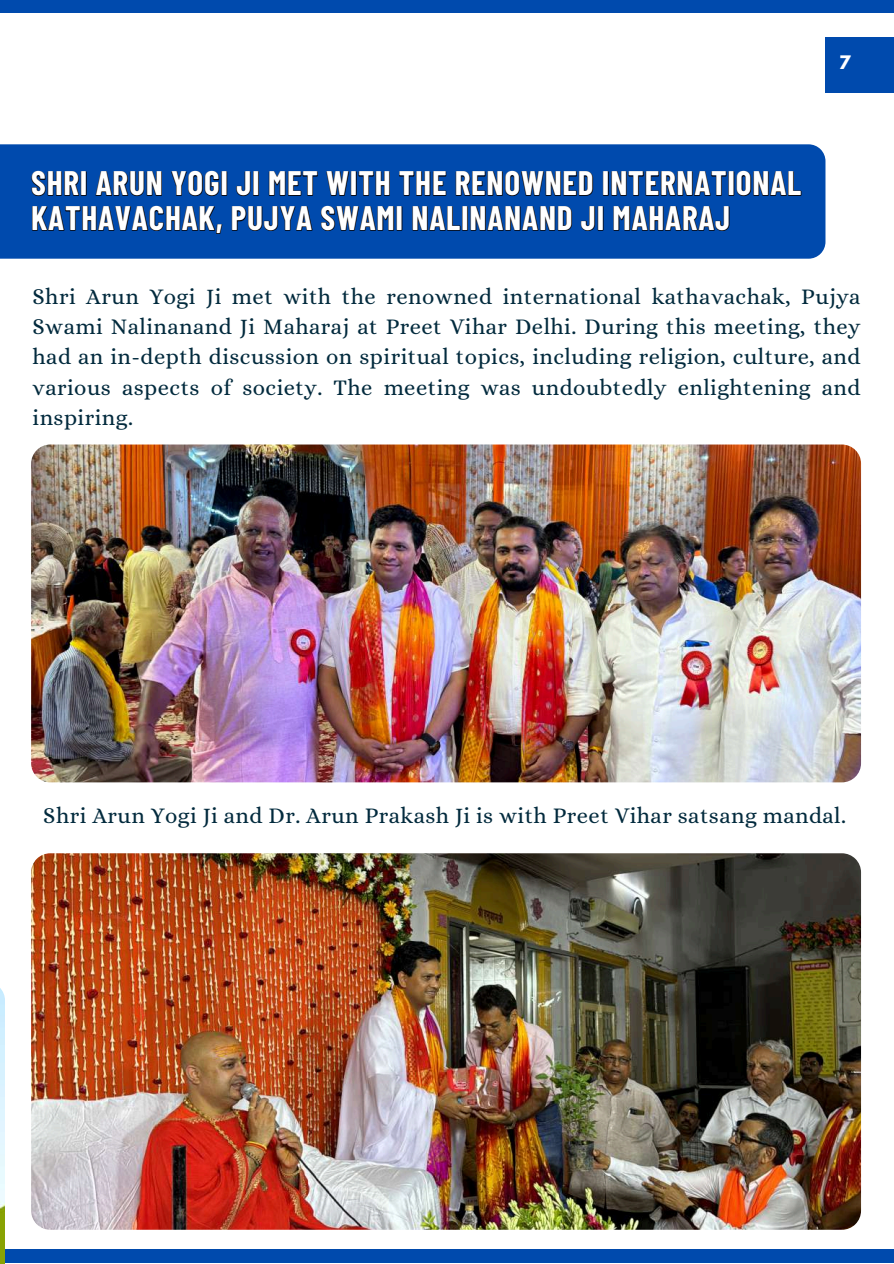
<style>
.page{position:relative;width:894px;height:1264px;background:#fff}
.page>*{position:absolute;margin:0;border:0;box-sizing:border-box;transform-origin:0 0}
.t1{font:700 33.15px/34.8px "Barlow Condensed";letter-spacing:.025em;color:#fff}
.t2{font:22.5px/30.3px "Alice";letter-spacing:.02em;color:#022a3d;text-align:justify}
.t3{font:700 16.5px "League Spartan";color:#fff}
</style>
<div class="page">
<div style="left:0;top:0;width:893px;height:12px;background:#004aad"></div>
<div style="left:0;top:1249px;width:893px;height:14px;background:#004aad"></div>
<div style="left:825px;top:37px;width:68px;height:55px;background:#004aad"></div>
<img style="left:0;top:988px;width:5px;height:275px">
<div style="left:0;top:144px;width:825px;height:115px;background:#004aad"></div>
<svg style="left:31px;top:160px;width:770px;height:47px"></svg>
<svg style="left:31px;top:194px;width:699px;height:65px"></svg>
<img style="left:31px;top:444px;width:829px;height:338px;border-radius:19px">
<img style="left:31px;top:853px;width:829px;height:376px">
<p class="t3" style="left:838px;top:54px;width:13px">7</p>
<h1 class="t1" style="left:31px;top:164px;width:771px">SHRI ARUN YOGI JI MET WITH THE RENOWNED INTERNATIONAL<br>KATHAVACHAK, PUJYA SWAMI NALINANAND JI MAHARAJ</h1>
<p class="t2" style="left:33px;top:281px;width:829px">Shri Arun Yogi Ji met with the renowned international kathavachak, Pujya Swami Nalinanand Ji Maharaj at Preet Vihar Delhi. During this meeting, they had an in-depth discussion on spiritual topics, including religion, culture, and various aspects of society. The meeting was undoubtedly enlightening and inspiring.</p>
<p class="t2" style="left:43px;top:800px;width:804px">Shri Arun Yogi Ji and Dr. Arun Prakash Ji is with Preet Vihar satsang mandal.</p>
</div>
